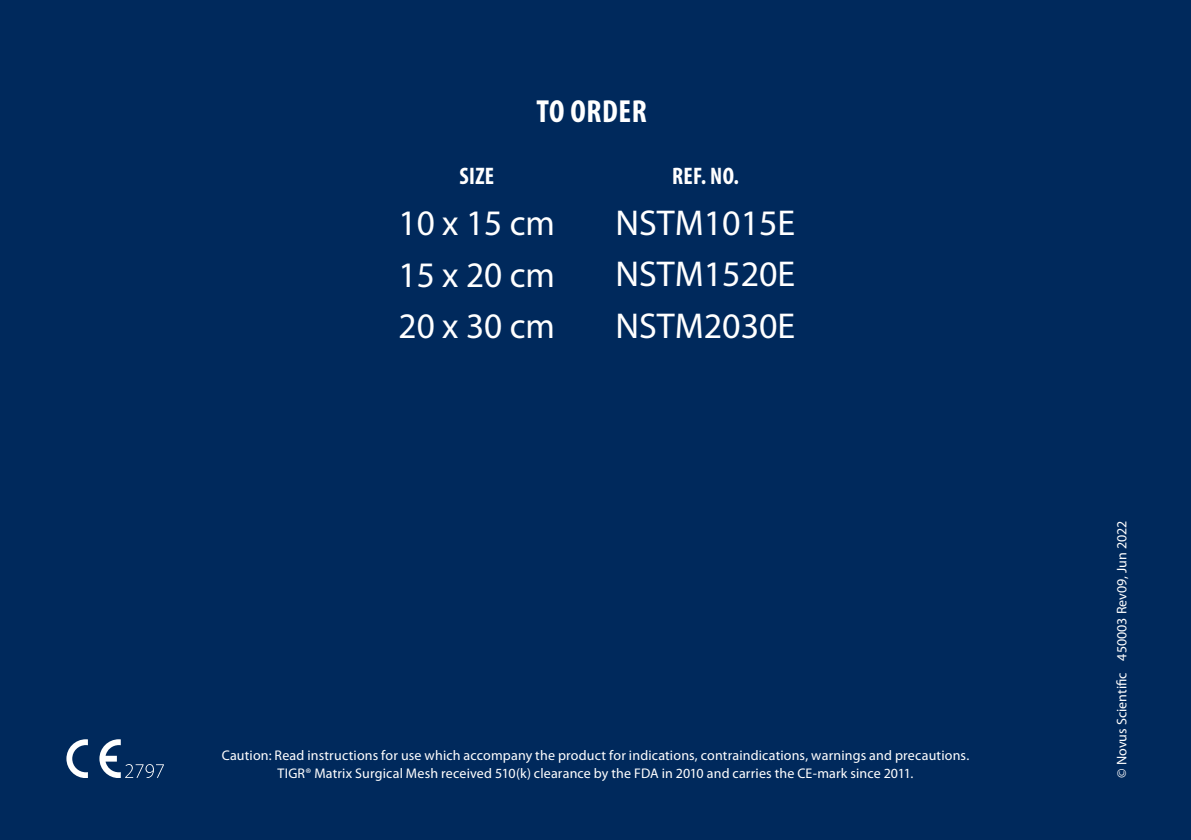
<style>
.page{position:relative;width:1191px;height:840px;background:#fff}
.page>*{position:absolute;margin:0;border:0;box-sizing:border-box;transform-origin:0 0}
.bröd_text{font:36px "Myriad Pro";color:#fff}
.bröd_text-2{font:700 condensed 32px "Myriad Pro";letter-spacing:.02em;color:#fff}
.bröd_text-3{font:700 condensed 24px "Myriad Pro";letter-spacing:.02em;color:#fff}
.Styckeformat_2{font:14px "Myriad Pro";letter-spacing:.01em;color:#fff}
</style>
<div class="page">
<div style="left:0;top:0;width:1191px;height:839px;background:#00295c"></div>
<svg style="left:99px;top:739px;width:65px;height:38px"></svg>
<svg style="left:66px;top:739px;width:22px;height:38px"></svg>
<p class="bröd_text-2" style="left:536px;top:91px;width:112px">TO ORDER</p>
<p class="bröd_text-3" style="left:459px;top:161px;width:36px">SIZE</p>
<p class="bröd_text" style="left:398px;top:203px;width:158px">10 x 15 cm</p>
<p class="bröd_text" style="left:398px;top:255px;width:158px">15 x 20 cm</p>
<p class="bröd_text" style="left:398px;top:306px;width:158px">20 x 30 cm</p>
<p class="bröd_text-3" style="left:672px;top:161px;width:69px">REF. NO.</p>
<p class="bröd_text" style="left:615px;top:203px;width:181px">NSTM1015E</p>
<p class="bröd_text" style="left:615px;top:254px;width:181px">NSTM1520E</p>
<p class="bröd_text" style="left:615px;top:305px;width:181px">NSTM2030E</p>
<p class="Styckeformat_2" style="left:222px;top:746px;width:749px">Caution: Read instructions for use which accompany the product for indications, contraindications, warnings and precautions.</p>
<p class="Styckeformat_2" style="left:277px;top:764px;width:637px">TIGR® Matrix Surgical Mesh received 510(k) clearance by the FDA in 2010 and carries the CE-mark since 2011.</p>
<p class="Styckeformat_2" style="left:1114px;top:777px;width:258px;rotate:-90deg">© Novus Scientific 450003 Rev09, Jun 2022</p>
</div>
